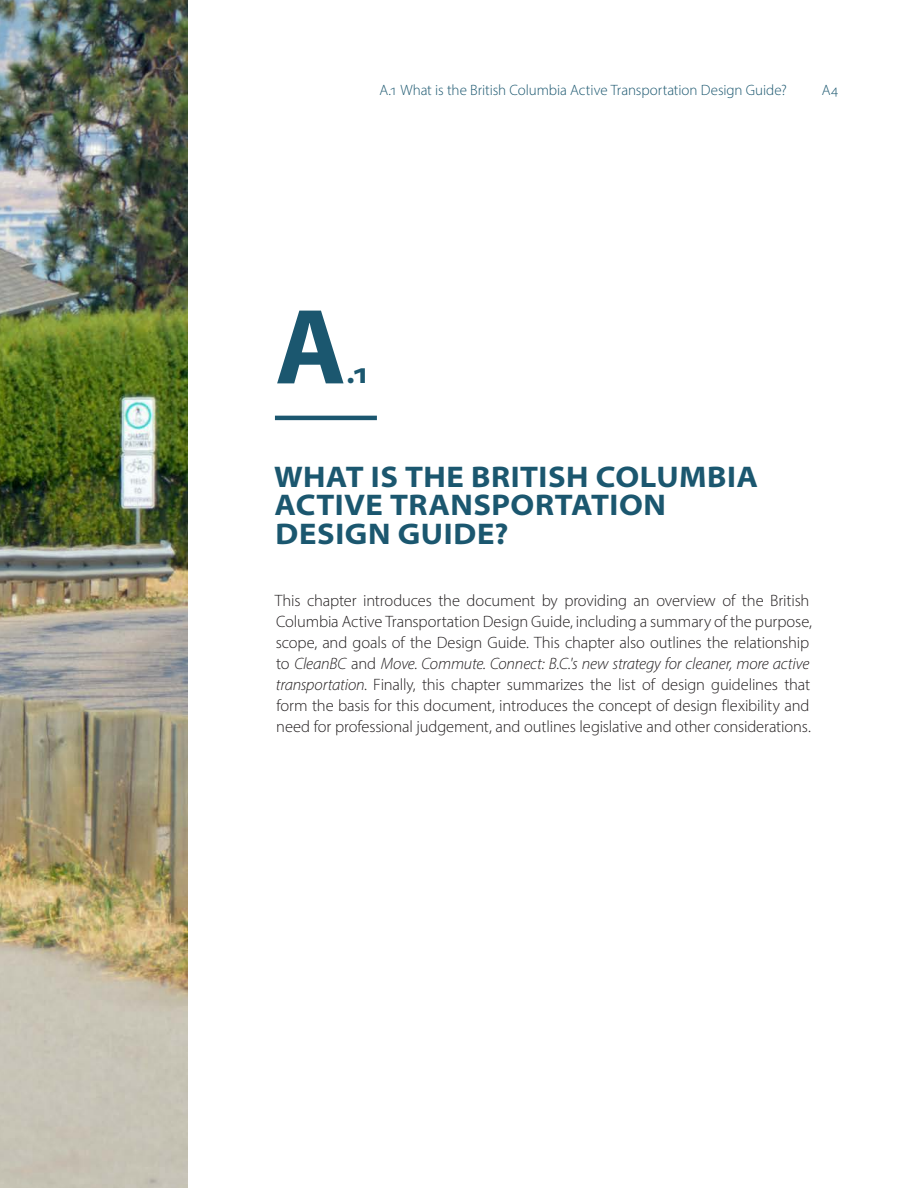
<style>
.page{position:relative;width:918px;height:1188px;background:#fff}
.page>*{position:absolute;margin:0;border:0;box-sizing:border-box;transform-origin:0 0}
.Chapter_Title{font:700 108px "Myriad Pro";color:#1b576f}
.Chapter_Title-2{font:700 semi-expanded 30px/28.5px "Myriad Pro";letter-spacing:.02em;color:#1b576f}
.Main_Text{font:300 16.5px/21px "Myriad Pro";letter-spacing:-.01em;color:#231f20}
.t1{font:300 15px "Myriad Pro";letter-spacing:-.005em;color:#1b576f}
.s1{font-style:italic}
</style>
<div class="page">
<img style="left:0;top:0;width:187px;height:1188px">
<hr style="left:275px;top:416px;width:102px;height:4px;background:#1b576f">
<p class="t1" style="left:379px;top:81px;width:409px">A.1 What is the British Columbia Active Transportation Design Guide?</p>
<p class="t1" style="left:822px;top:81px;width:18px">A4</p>
<p class="Chapter_Title" style="left:275px;top:277px;width:72px">A</p>
<p class="Chapter_Title-2" style="left:346px;top:358px;width:25px">.1</p>
<p class="Chapter_Title-2" style="left:274px;top:461px;width:486px">WHAT IS THE BRITISH COLUMBIA<br>ACTIVE TRANSPORTATION<br>DESIGN GUIDE?</p>
<p class="Main_Text" style="left:275px;top:590px;width:539px">This chapter introduces the document by providing an overview of the British Columbia Active Transportation Design Guide, including a summary of the purpose, scope, and goals of the Design Guide. This chapter also outlines the relationship to <span class="s1">CleanBC</span> and <span class="s1">Move. Commute. Connect: B.C.'s new strategy for cleaner, more active transportation</span>. Finally, this chapter summarizes the list of design guidelines that form the basis for this document, introduces the concept of design flexibility and need for professional judgement, and outlines legislative and other considerations.</p>
</div>
